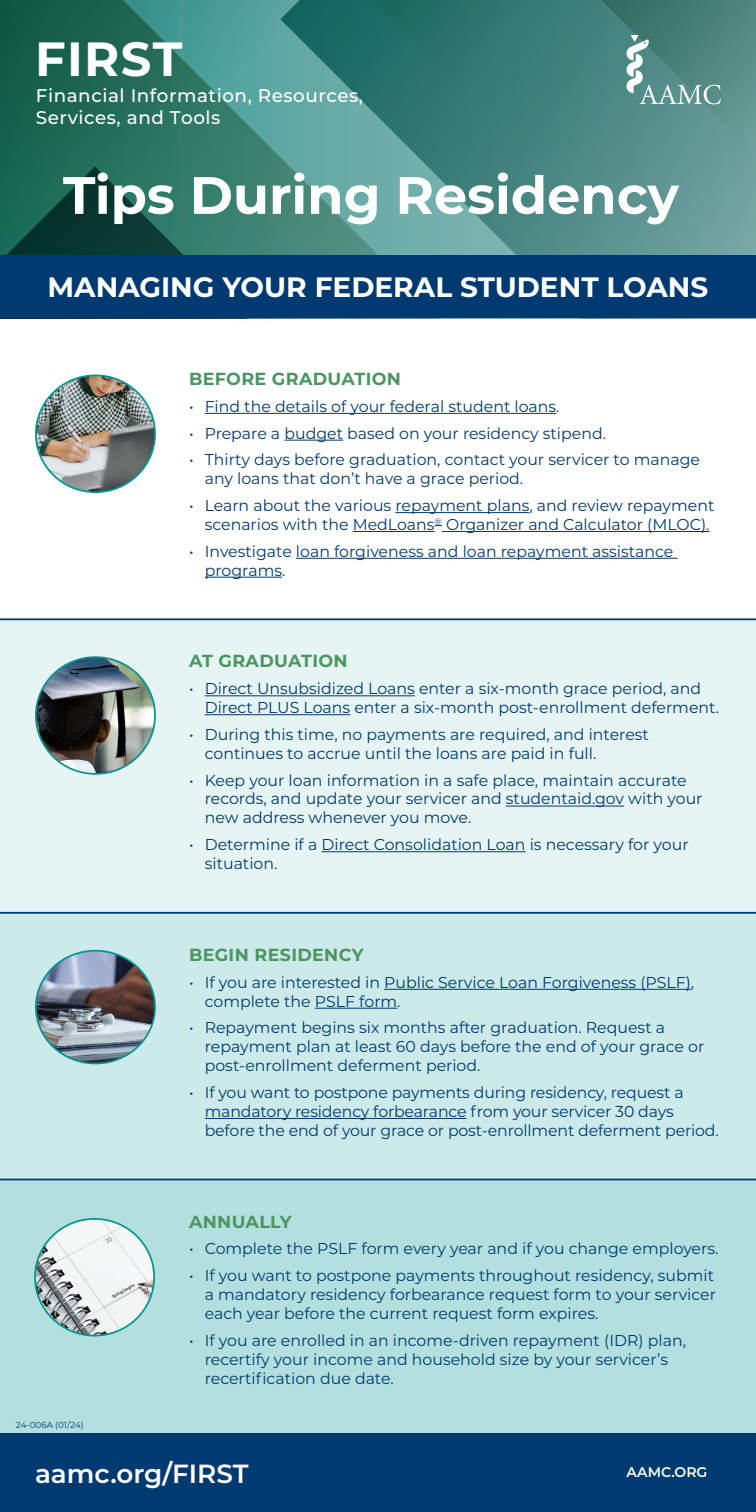
<style>
.page{position:relative;width:756px;height:1512px;background:#fff}
.page>*{position:absolute;margin:0;border:0;box-sizing:border-box;transform-origin:0 0}
.t1{font:700 52.5px "Montserrat";color:#fff}
.t2{font:700 47.95px "Montserrat";letter-spacing:.03em;color:#fff}
.t3{font:700 28px "Montserrat";color:#fff}
.t4{font:600 26.25px "Montserrat";color:#fff}
.t5{font:500 18.38px/22.1px "Montserrat";letter-spacing:.03em;color:#fff}
.t6{font:700 17.5px "Montserrat";letter-spacing:.02em;color:#4b9560}
.t7{font:15.75px/18.9px "Montserrat";color:#003a70}
.t8{font:600 14px "Montserrat";color:#fff}
.t9{font:8.75px "Montserrat";color:#003a70}
</style>
<div class="page">
<div style="left:0;top:1178px;width:756px;height:255px;background:#b3e0de"></div>
<div style="left:0;top:911px;width:756px;height:267px;background:#cceae9"></div>
<div style="left:0;top:619px;width:756px;height:292px;background:#e6f5f4"></div>
<svg style="left:0;top:0;width:280px;height:166px;background:#2d7868"></svg>
<svg style="left:0;top:166px;width:280px;height:89px;background:#226355"></svg>
<svg style="left:280px;top:0;width:476px;height:255px;background:#4c8c86"></svg>
<svg style="left:626px;top:35px;width:95px;height:69px;background:#689892"></svg>
<div style="left:0;top:1433px;width:756px;height:79px;background:#003a70"></div>
<hr style="left:205px;top:413px;width:351px;height:1px;background:#003a70">
<hr style="left:284px;top:440px;width:59px;height:1px;background:#003a70">
<hr style="left:395px;top:512px;width:134px;height:1px;background:#003a70">
<hr style="left:353px;top:531px;width:82px;height:1px;background:#003a70">
<hr style="left:442px;top:531px;width:268px;height:1px;background:#003a70">
<hr style="left:296px;top:558px;width:382px;height:1px;background:#003a70">
<hr style="left:205px;top:577px;width:77px;height:1px;background:#003a70">
<hr style="left:0;top:618px;width:756px;height:2px;background:#003a70">
<hr style="left:205px;top:695px;width:210px;height:1px;background:#003a70">
<hr style="left:205px;top:714px;width:145px;height:1px;background:#003a70">
<hr style="left:506px;top:806px;width:118px;height:1px;background:#003a70">
<hr style="left:321px;top:851px;width:205px;height:1px;background:#003a70">
<hr style="left:0;top:912px;width:756px;height:2px;background:#003a70">
<hr style="left:384px;top:989px;width:307px;height:1px;background:#003a70">
<hr style="left:315px;top:1008px;width:82px;height:1px;background:#003a70">
<hr style="left:205px;top:1118px;width:261px;height:1px;background:#003a70">
<hr style="left:0;top:1179px;width:756px;height:1px;background:#003a70">
<img style="left:36px;top:377px;width:119px;height:115px">
<div style="left:35px;top:374px;width:121px;height:119px;border:2px solid #00968f;border-radius:50%"></div>
<img style="left:36px;top:657px;width:119px;height:117px">
<div style="left:35px;top:656px;width:121px;height:119px;border:2px solid #00968f;border-radius:50%"></div>
<img style="left:36px;top:951px;width:119px;height:113px">
<div style="left:35px;top:950px;width:121px;height:114px;border:2px solid #00968f;border-radius:50%"></div>
<img style="left:35px;top:1219px;width:119px;height:115px">
<div style="left:34px;top:1218px;width:121px;height:119px;border:2px solid #00968f;border-radius:50%"></div>
<div style="left:0;top:255px;width:756px;height:63px;background:#003a70"></div>
<h2 class="t2" style="left:35px;top:24px;width:149px">FIRST</h2>
<p class="t5" style="left:36px;top:83px;width:329px">Financial Information, Resources,<br>Services, and Tools</p>
<p class="t1" style="left:63px;top:157px;width:617px">Tips During Residency</p>
<p class="t3" style="left:48px;top:267px;width:662px">MANAGING YOUR FEDERAL STUDENT LOANS</p>
<h2 class="t6" style="left:189px;top:366px;width:214px">BEFORE GRADUATION</h2>
<p class="t7" style="left:189px;top:396px;width:372px">• Find the details of your federal student loans.</p>
<p class="t7" style="left:189px;top:423px;width:419px">• Prepare a budget based on your residency stipend.</p>
<p class="t7" style="left:205px;top:450px;width:497px;text-indent:-16px">• Thirty days before graduation, contact your servicer to manage any loans that don’t have a grace period.</p>
<p class="t7" style="left:205px;top:495px;width:511px;text-indent:-16px">• Learn about the various repayment plans, and review repayment scenarios with the MedLoans<sup>®</sup> Organizer and Calculator (MLOC).</p>
<p class="t7" style="left:205px;top:541px;width:470px;text-indent:-16px">• Investigate loan forgiveness and loan repayment assistance programs.</p>
<h2 class="t6" style="left:189px;top:649px;width:160px">AT GRADUATION</h2>
<p class="t7" style="left:205px;top:679px;width:516px;text-indent:-16px">• Direct Unsubsidized Loans enter a six-month grace period, and<br>Direct PLUS Loans enter a six-month post-enrollment deferment.</p>
<p class="t7" style="left:205px;top:724px;width:446px;text-indent:-16px">• During this time, no payments are required, and interest continues to accrue until the loans are paid in full.</p>
<p class="t7" style="left:205px;top:770px;width:499px;text-indent:-16px">• Keep your loan information in a safe place, maintain accurate records, and update your servicer and studentaid.gov with your new address whenever you move.</p>
<p class="t7" style="left:205px;top:835px;width:485px;text-indent:-16px">• Determine if a Direct Consolidation Loan is necessary for your situation.</p>
<h2 class="t6" style="left:189px;top:942px;width:176px">BEGIN RESIDENCY</h2>
<p class="t7" style="left:205px;top:972px;width:491px;text-indent:-16px">• If you are interested in Public Service Loan Forgiveness (PSLF), complete the PSLF form.</p>
<p class="t7" style="left:205px;top:1018px;width:501px;text-indent:-16px">• Repayment begins six months after graduation. Request a repayment plan at least 60 days before the end of your grace or post-enrollment deferment period.</p>
<p class="t7" style="left:205px;top:1082px;width:515px;text-indent:-16px">• If you want to postpone payments during residency, request a mandatory residency forbearance from your servicer 30 days before the end of your grace or post-enrollment deferment period.</p>
<p class="t9" style="left:16px;top:1419px;width:69px">24-006A (01/24)</p>
<h2 class="t6" style="left:189px;top:1209px;width:104px">ANNUALLY</h2>
<p class="t7" style="left:189px;top:1239px;width:531px">• Complete the PSLF form every year and if you change employers.</p>
<p class="t7" style="left:205px;top:1266px;width:513px;text-indent:-16px">• If you want to postpone payments throughout residency, submit a mandatory residency forbearance request form to your servicer each year before the current request form expires.</p>
<p class="t7" style="left:205px;top:1330px;width:483px;text-indent:-16px">• If you are enrolled in an income-driven repayment (IDR) plan, recertify your income and household size by your servicer’s recertification due date.</p>
<h3 class="t4" style="left:35px;top:1455px;width:215px">aamc.org/FIRST</h3>
<p class="t8" style="left:626px;top:1462px;width:82px">AAMC.ORG</p>
</div>
